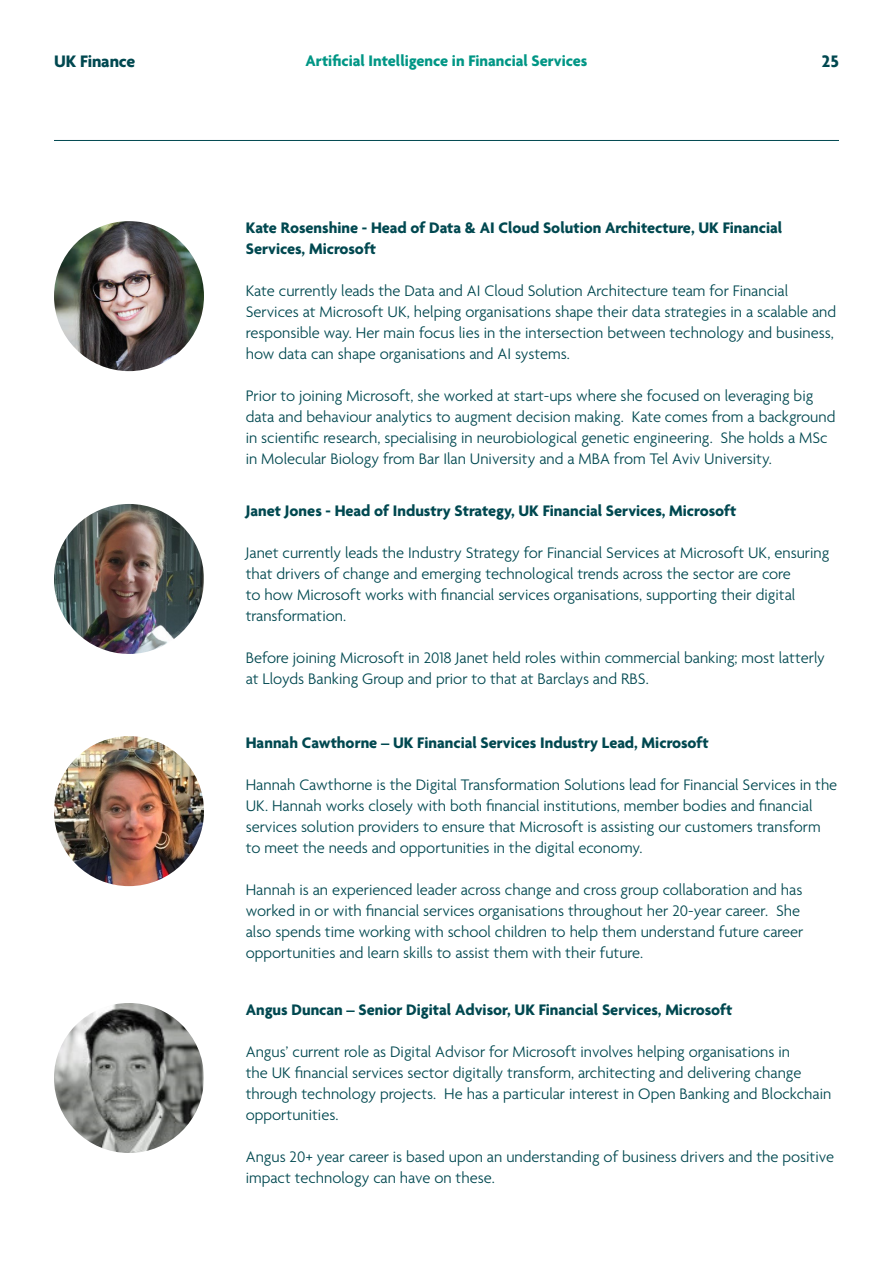
<style>
.page{position:relative;width:893px;height:1263px;background:#fff}
.page>*{position:absolute;margin:0;border:0;box-sizing:border-box;transform-origin:0 0}
.t1{font:700 18px "Agenda";letter-spacing:-.005em;color:#004850}
.Body_copy_11pt_LIGHT{font:300 16.5px/21px "Agenda";color:#004850}
.Body_copy_11pt_LIGHT-2{font:700 16.5px/21px "Agenda";color:#004850}
.t2{font:700 16.5px "Agenda";color:#009685}
</style>
<div class="page">
<hr style="left:54px;top:140px;width:785px;height:1px;background:#004850">
<img style="left:54px;top:221px;width:150px;height:150px;border-radius:75px">
<img style="left:54px;top:504px;width:150px;height:150px;border-radius:75px">
<img style="left:54px;top:736px;width:150px;height:150px;border-radius:75px">
<img style="left:54px;top:1003px;width:150px;height:150px;border-radius:75px">
<p class="t1" style="left:54px;top:51px;width:83px">UK Finance</p>
<p class="t2" style="left:305px;top:52px;width:284px">Artificial Intelligence in Financial Services</p>
<p class="t1" style="left:822px;top:51px;width:18px">25</p>
<p class="Body_copy_11pt_LIGHT-2" style="left:246px;top:218px;width:538px">Kate Rosenshine - Head of Data &amp; AI Cloud Solution Architecture, UK Financial<br>Services, Microsoft</p>
<p class="Body_copy_11pt_LIGHT" style="left:246px;top:281px;width:592px">Kate currently leads the Data and AI Cloud Solution Architecture team for Financial Services at Microsoft UK, helping organisations shape their data strategies in a scalable and responsible way. Her main focus lies in the intersection between technology and business, how data can shape organisations and AI systems.</p>
<p class="Body_copy_11pt_LIGHT" style="left:246px;top:386px;width:591px">Prior to joining Microsoft, she worked at start-ups where she focused on leveraging big data and behaviour analytics to augment decision making. Kate comes from a background in scientific research, specialising in neurobiological genetic engineering. She holds a MSc in Molecular Biology from Bar Ilan University and a MBA from Tel Aviv University.</p>
<p class="Body_copy_11pt_LIGHT-2" style="left:246px;top:501px;width:492px">Janet Jones - Head of Industry Strategy, UK Financial Services, Microsoft</p>
<p class="Body_copy_11pt_LIGHT" style="left:246px;top:543px;width:585px">Janet currently leads the Industry Strategy for Financial Services at Microsoft UK, ensuring that drivers of change and emerging technological trends across the sector are core<br>to how Microsoft works with financial services organisations, supporting their digital transformation.</p>
<p class="Body_copy_11pt_LIGHT" style="left:246px;top:648px;width:581px">Before joining Microsoft in 2018 Janet held roles within commercial banking; most latterly at Lloyds Banking Group and prior to that at Barclays and RBS.</p>
<p class="Body_copy_11pt_LIGHT-2" style="left:246px;top:733px;width:464px">Hannah Cawthorne – UK Financial Services Industry Lead, Microsoft</p>
<p class="Body_copy_11pt_LIGHT" style="left:246px;top:775px;width:593px">Hannah Cawthorne is the Digital Transformation Solutions lead for Financial Services in the UK. Hannah works closely with both financial institutions, member bodies and financial services solution providers to ensure that Microsoft is assisting our customers transform to meet the needs and opportunities in the digital economy.</p>
<p class="Body_copy_11pt_LIGHT" style="left:246px;top:880px;width:559px">Hannah is an experienced leader across change and cross group collaboration and has worked in or with financial services organisations throughout her 20-year career. She also spends time working with school children to help them understand future career opportunities and learn skills to assist them with their future.</p>
<p class="Body_copy_11pt_LIGHT-2" style="left:246px;top:1000px;width:488px">Angus Duncan – Senior Digital Advisor, UK Financial Services, Microsoft</p>
<p class="Body_copy_11pt_LIGHT" style="left:246px;top:1042px;width:587px">Angus’ current role as Digital Advisor for Microsoft involves helping organisations in<br>the UK financial services sector digitally transform, architecting and delivering change through technology projects. He has a particular interest in Open Banking and Blockchain opportunities.</p>
<p class="Body_copy_11pt_LIGHT" style="left:246px;top:1147px;width:590px">Angus 20+ year career is based upon an understanding of business drivers and the positive impact technology can have on these.</p>
</div>
